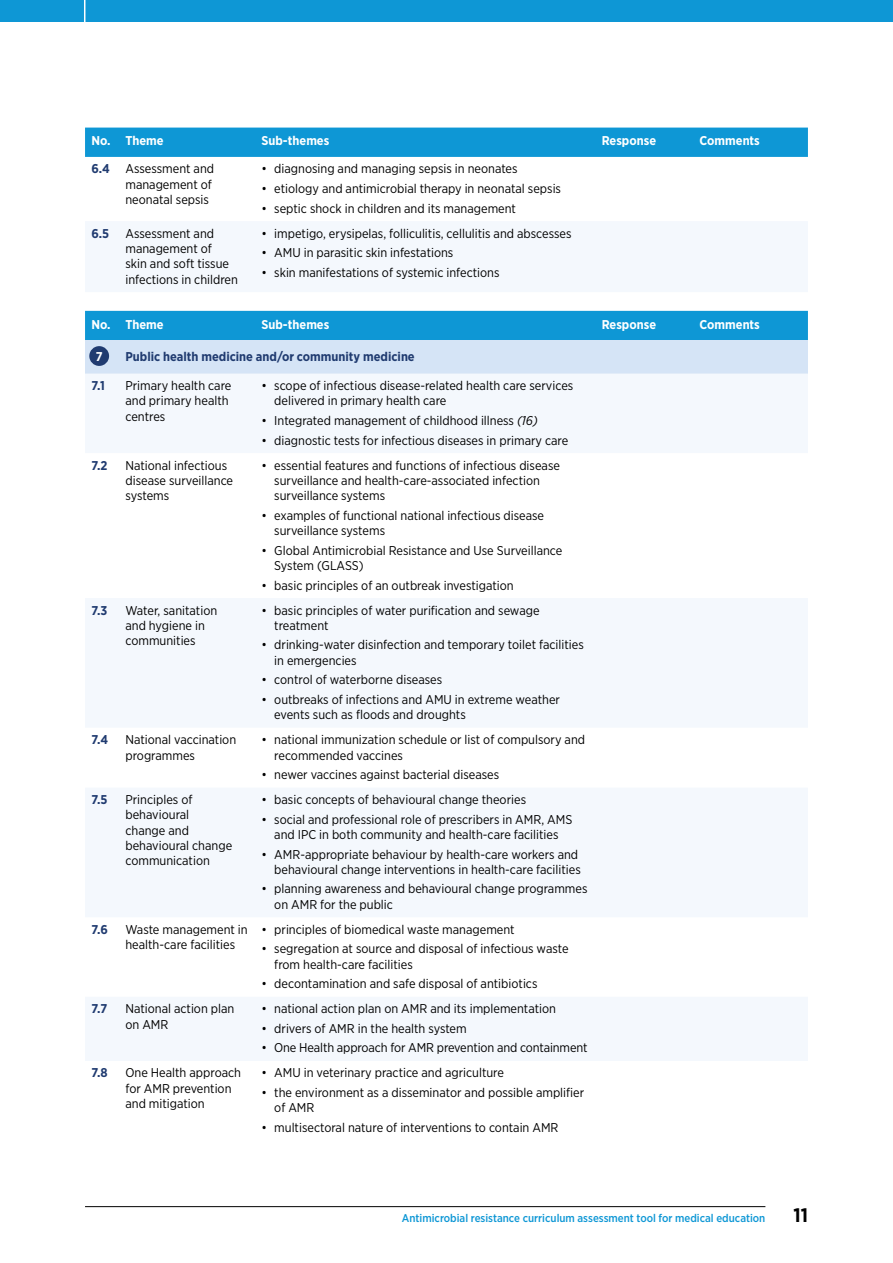
<style>
.page{position:relative;width:893px;height:1263px;background:#fff}
.page>*{position:absolute;margin:0;border:0;box-sizing:border-box;transform-origin:0 0}
.t1{font:700 19.5px "Gotham Narrow";color:#000}
.t2{font:12.75px/15.3px "Gotham Narrow";color:#000}
.t3{font:700 12.75px "Gotham Narrow";color:#203b70}
.t4{font:700 12.75px "Gotham Narrow";color:#fff}
.t5{font:500 11.25px "Gotham Narrow";color:#0e97d5}
.s1{font-weight:700;color:#203b70}
.s2{font-style:italic}
</style>
<div class="page">
<hr style="left:85px;top:1206px;width:680px;height:1px;background:#000">
<div style="left:0;top:0;width:893px;height:21px;background:#0e97d5"></div>
<hr style="left:84px;top:0;width:1px;height:36px;background:#fff">
<div style="left:85px;top:128px;width:723px;height:29px;background:#0e97d5"></div>
<div style="left:85px;top:222px;width:723px;height:70px;background:#f4f8fd"></div>
<div style="left:85px;top:311px;width:723px;height:29px;background:#0e97d5"></div>
<div style="left:85px;top:340px;width:723px;height:34px;background:#d5e4f6"></div>
<svg style="left:85px;top:374px;width:723px;height:687px;fill:#f4f8fd"></svg>
<div style="left:89px;top:346px;width:20px;height:20px;background:#203b70;border-radius:50%"></div>
<p class="t4" style="left:91px;top:133px;width:74px">No. Theme</p>
<p class="t4" style="left:262px;top:133px;width:69px">Sub-themes</p>
<p class="t4" style="left:602px;top:133px;width:56px">Response</p>
<p class="t4" style="left:699px;top:133px;width:62px">Comments</p>
<p class="t2" style="left:125px;top:161px;width:90px;text-indent:-34px"><span class="s1">6.4</span> Assessment and management of neonatal sepsis</p>
<p class="t2" style="left:262px;top:161px;width:258px">• diagnosing and managing sepsis in neonates</p>
<p class="t2" style="left:262px;top:181px;width:301px">• etiology and antimicrobial therapy in neonatal sepsis</p>
<p class="t2" style="left:262px;top:200px;width:256px">• septic shock in children and its management</p>
<p class="t3" style="left:91px;top:225px;width:19px">6.5</p>
<p class="t2" style="left:125px;top:225px;width:114px">Assessment and management of<br>skin and soft tissue infections in children</p>
<p class="t2" style="left:262px;top:225px;width:312px">• impetigo, erysipelas, folliculitis, cellulitis and abscesses</p>
<p class="t2" style="left:262px;top:245px;width:193px">• AMU in parasitic skin infestations</p>
<p class="t2" style="left:262px;top:264px;width:240px">• skin manifestations of systemic infections</p>
<p class="t4" style="left:91px;top:316px;width:74px">No. Theme</p>
<p class="t4" style="left:262px;top:316px;width:69px">Sub-themes</p>
<p class="t4" style="left:602px;top:316px;width:56px">Response</p>
<p class="t4" style="left:699px;top:316px;width:62px">Comments</p>
<p class="t4" style="left:96px;top:348px;width:8px">7</p>
<p class="t3" style="left:125px;top:348px;width:291px">Public health medicine and/or community medicine</p>
<p class="t3" style="left:91px;top:377px;width:15px">7.1</p>
<p class="t2" style="left:125px;top:378px;width:108px">Primary health care and primary health centres</p>
<p class="t2" style="left:274px;top:378px;width:301px;text-indent:-13px">• scope of infectious disease-related health care services delivered in primary health care</p>
<p class="t2" style="left:261px;top:413px;width:278px">• Integrated management of childhood illness <span class="s2">(16)</span></p>
<p class="t2" style="left:261px;top:432px;width:308px">• diagnostic tests for infectious diseases in primary care</p>
<p class="t3" style="left:91px;top:457px;width:18px">7.2</p>
<p class="t2" style="left:125px;top:457px;width:109px">National infectious disease surveillance systems</p>
<p class="t2" style="left:274px;top:457px;width:287px;text-indent:-13px">• essential features and functions of infectious disease surveillance and health-care-associated infection surveillance systems</p>
<p class="t2" style="left:274px;top:507px;width:271px;text-indent:-13px">• examples of functional national infectious disease surveillance systems</p>
<p class="t2" style="left:274px;top:542px;width:290px;text-indent:-13px">• Global Antimicrobial Resistance and Use Surveillance<br>System (GLASS)</p>
<p class="t2" style="left:261px;top:577px;width:254px">• basic principles of an outbreak investigation</p>
<p class="t3" style="left:91px;top:602px;width:18px">7.3</p>
<p class="t2" style="left:125px;top:602px;width:93px">Water, sanitation and hygiene in communities</p>
<p class="t2" style="left:274px;top:602px;width:267px;text-indent:-13px">• basic principles of water purification and sewage treatment</p>
<p class="t2" style="left:274px;top:637px;width:311px;text-indent:-13px">• drinking-water disinfection and temporary toilet facilities in emergencies</p>
<p class="t2" style="left:261px;top:672px;width:182px">• control of waterborne diseases</p>
<p class="t2" style="left:274px;top:691px;width:287px;text-indent:-13px">• outbreaks of infections and AMU in extreme weather events such as floods and droughts</p>
<p class="t3" style="left:91px;top:731px;width:18px">7.4</p>
<p class="t2" style="left:125px;top:732px;width:112px">National vaccination programmes</p>
<p class="t2" style="left:274px;top:732px;width:312px;text-indent:-13px">• national immunization schedule or list of compulsory and recommended vaccines</p>
<p class="t2" style="left:261px;top:767px;width:239px">• newer vaccines against bacterial diseases</p>
<p class="t3" style="left:91px;top:791px;width:18px">7.5</p>
<p class="t2" style="left:125px;top:792px;width:108px">Principles of behavioural change and behavioural change communication</p>
<p class="t2" style="left:261px;top:792px;width:266px">• basic concepts of behavioural change theories</p>
<p class="t2" style="left:261px;top:811px;width:312px;text-align:center">• social and professional role of prescribers in AMR, AMS and IPC in both community and health-care facilities</p>
<p class="t2" style="left:261px;top:846px;width:321px;text-align:right">• AMR-appropriate behaviour by health-care workers and behavioural change interventions in health-care facilities</p>
<p class="t2" style="left:274px;top:881px;width:315px;text-indent:-13px">• planning awareness and behavioural change programmes on AMR for the public</p>
<p class="t3" style="left:91px;top:921px;width:18px">7.6</p>
<p class="t2" style="left:125px;top:921px;width:124px">Waste management in health-care facilities</p>
<p class="t2" style="left:261px;top:921px;width:255px">• principles of biomedical waste management</p>
<p class="t2" style="left:274px;top:941px;width:296px;text-indent:-13px">• segregation at source and disposal of infectious waste from health-care facilities</p>
<p class="t2" style="left:261px;top:976px;width:277px">• decontamination and safe disposal of antibiotics</p>
<p class="t3" style="left:91px;top:1000px;width:17px">7.7</p>
<p class="t2" style="left:125px;top:1001px;width:110px">National action plan on AMR</p>
<p class="t2" style="left:261px;top:1001px;width:296px">• national action plan on AMR and its implementation</p>
<p class="t2" style="left:261px;top:1020px;width:207px">• drivers of AMR in the health system</p>
<p class="t2" style="left:261px;top:1040px;width:328px">• One Health approach for AMR prevention and containment</p>
<p class="t3" style="left:91px;top:1065px;width:18px">7.8</p>
<p class="t2" style="left:125px;top:1065px;width:117px">One Health approach for AMR prevention and mitigation</p>
<p class="t2" style="left:261px;top:1065px;width:244px">• AMU in veterinary practice and agriculture</p>
<p class="t2" style="left:274px;top:1084px;width:311px;text-indent:-13px">• the environment as a disseminator and possible amplifier of AMR</p>
<p class="t2" style="left:261px;top:1119px;width:299px">• multisectoral nature of interventions to contain AMR</p>
<p class="t5" style="left:402px;top:1210px;width:365px">Antimicrobial resistance curriculum assessment tool for medical education</p>
<h1 class="t1" style="left:793px;top:1202px;width:16px">11</h1>
</div>
